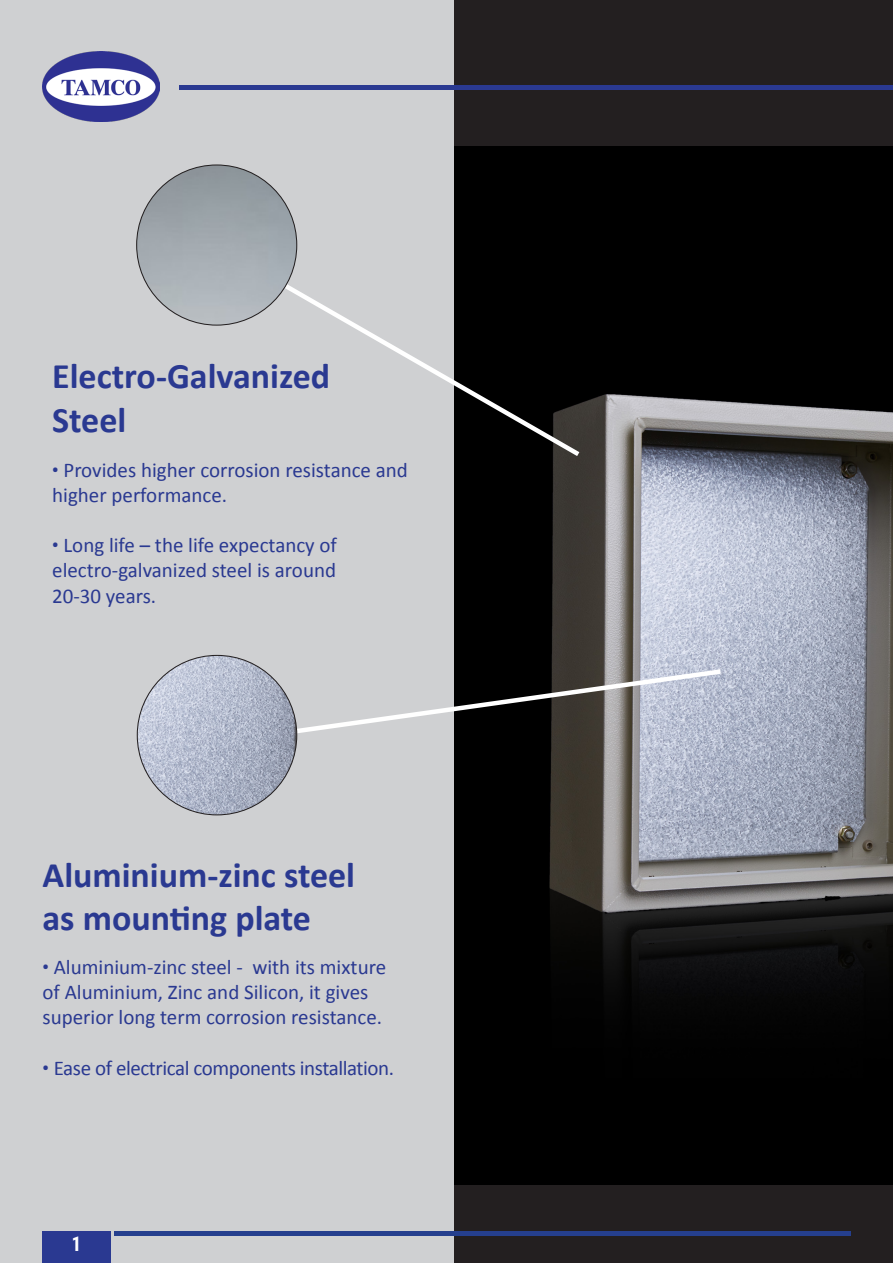
<style>
.page{position:relative;width:893px;height:1263px;background:#231f20}
.page>*{position:absolute;margin:0;border:0;box-sizing:border-box;transform-origin:0 0}
.t1{font:700 36px/43.2px "Calibri";color:#2a3991}
.t2{font:21px/25.2px "Calibri";color:#2a3991}
.t3{font:21px "Calibri";letter-spacing:-.02em;color:#2a3991}
.t4{font:500 18px "Keep Calm";color:#fff}
.s1{font-family:"Sukhumvit Set";font-weight:500}
</style>
<div class="page">
<img style="left:453px;top:146px;width:440px;height:1038px">
<div style="left:0;top:0;width:453px;height:1263px;background:#cfd0d2"></div>
<div style="left:43px;top:1231px;width:68px;height:32px;background:#2a3991"></div>
<div style="left:114px;top:1231px;width:736px;height:5px;background:#253f8e"></div>
<div style="left:179px;top:85px;width:714px;height:5px;background:#2a3991"></div>
<img style="left:43px;top:52px;width:116px;height:70px">
<svg style="left:225px;top:241px;width:359px;height:219px"></svg>
<svg style="left:259px;top:666px;width:466px;height:81px"></svg>
<img style="left:137px;top:655px;width:160px;height:160px;border-radius:80px">
<img style="left:137px;top:165px;width:160px;height:160px;border-radius:80px">
<p class="t1" style="left:52px;top:354px;width:279px">Electro-Galvanized<br>Steel</p>
<p class="t2" style="left:52px;top:456px;width:357px"><span class="s1">•</span> Provides higher corrosion resistance and higher performance.</p>
<p class="t2" style="left:52px;top:532px;width:286px;text-align:justify"><span class="s1">•</span> Long life – the life expectancy of electro-galvanized steel is around 20-30 years.</p>
<p class="t1" style="left:43px;top:852px;width:314px">Aluminium-zinc steel as mounting plate</p>
<p class="t2" style="left:43px;top:953px;width:345px"><span class="s1">•</span> Aluminium-zinc steel - with its mixture of Aluminium, Zinc and Silicon, it gives superior long term corrosion resistance.</p>
<p class="t3" style="left:43px;top:1055px;width:353px"><span class="s1">•</span> Ease of electrical components installation.</p>
<p class="t4" style="left:72px;top:1228px;width:9px">1</p>
</div>
